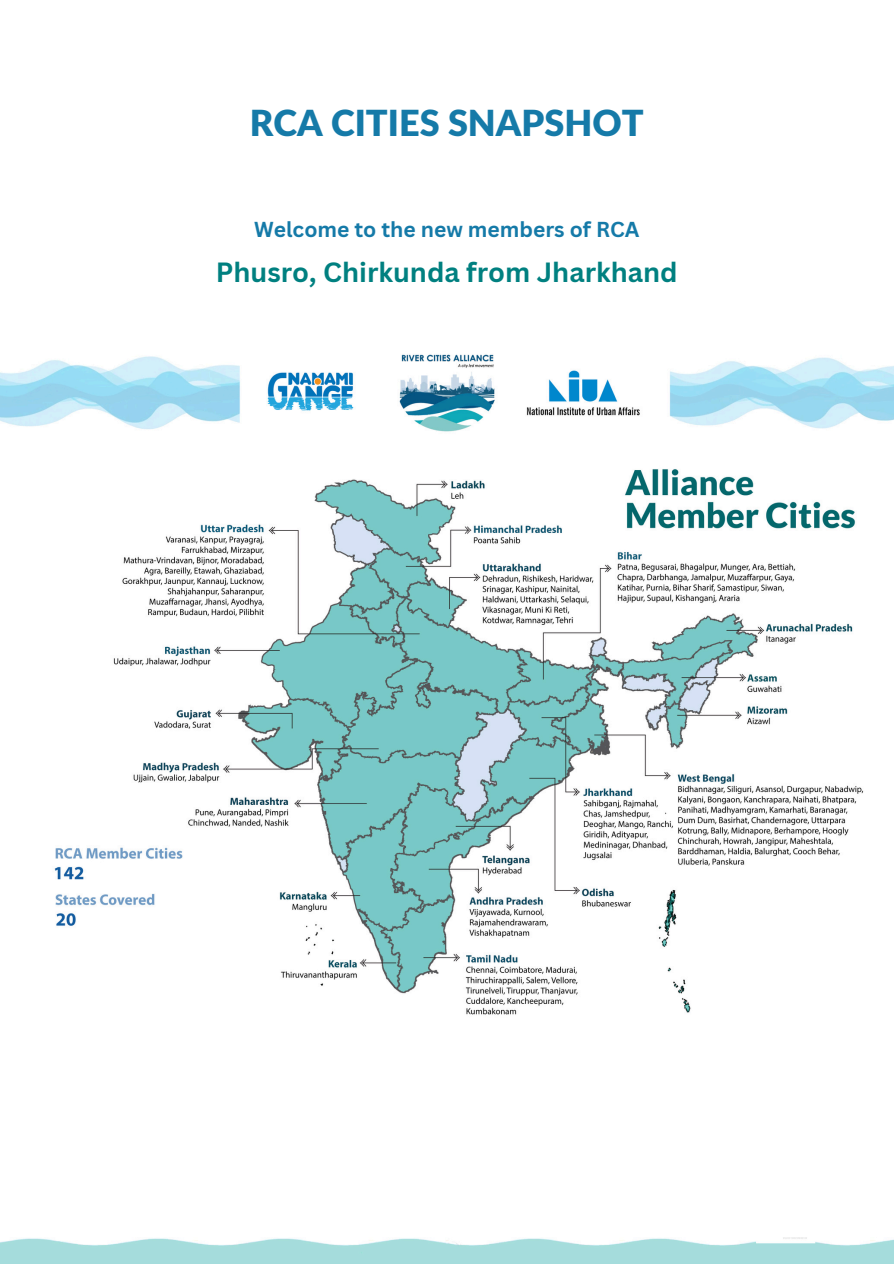
<style>
.page{position:relative;width:894px;height:1264px;background:#fff}
.page>*{position:absolute;margin:0;border:0;box-sizing:border-box;transform-origin:0 0}
.t1{font:900 36px "Lato Latin";color:#157aa8}
.t2{font:700 27px "Canva Sans";color:#008080}
.t3{font:700 21px "Canva Sans";color:#157aa8}
</style>
<div class="page">
<img style="left:0;top:354px;width:893px;height:661px">
<img style="left:0;top:1237px;width:893px;height:26px">
<p class="t1" style="left:250px;top:107px;width:395px">RCA CITIES SNAPSHOT</p>
<p class="t3" style="left:254px;top:215px;width:387px">Welcome to the new members of RCA</p>
<p class="t2" style="left:216px;top:253px;width:463px">Phusro, Chirkunda from Jharkhand</p>
</div>
